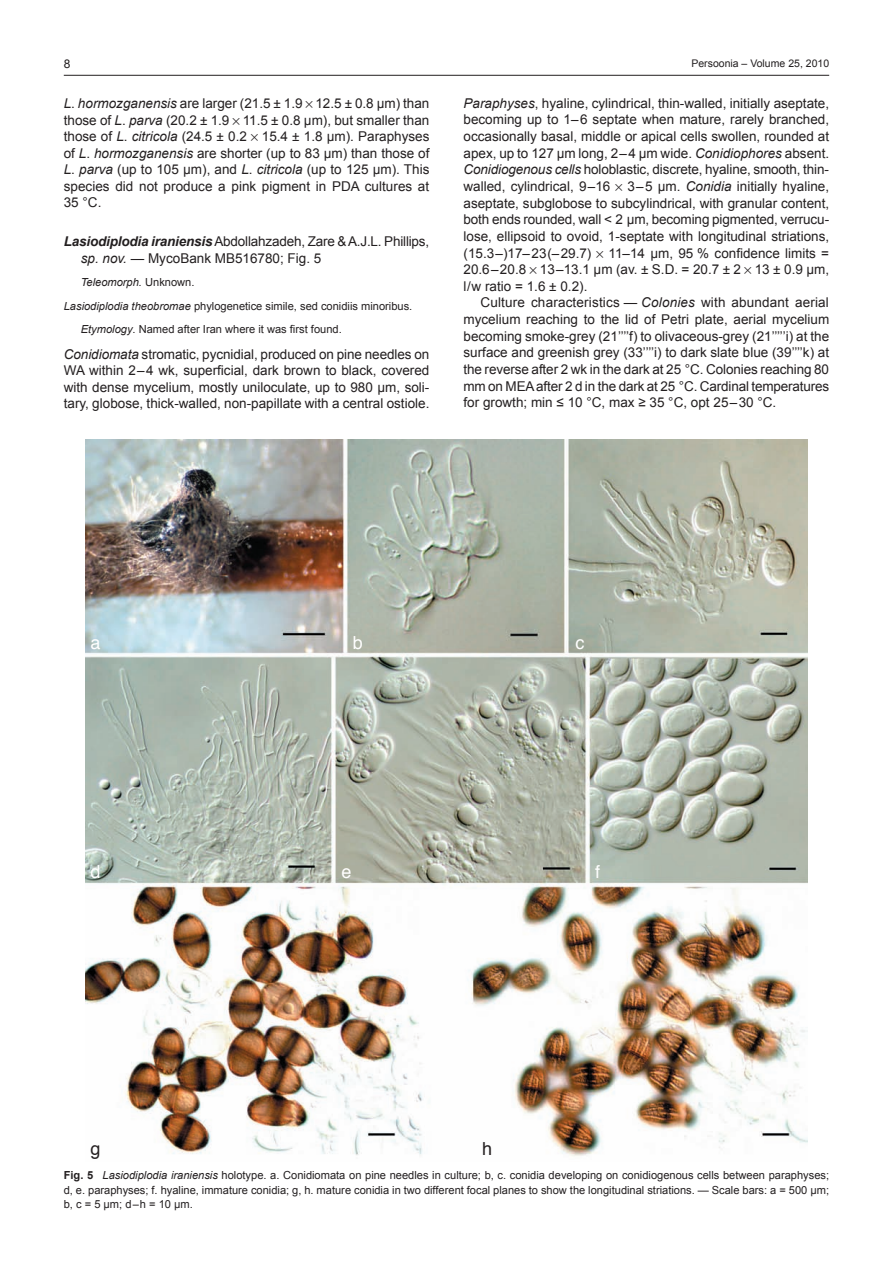
<style>
.page{position:relative;width:893px;height:1263px;background:#fff}
.page>*{position:absolute;margin:0;border:0;box-sizing:border-box;transform-origin:0 0}
.t1{font:18px "Helvetica";color:#fff}
.t2{font:18px "Helvetica";color:#231f20}
.t3{font:13.5px/16.6px "Arial";color:#231f20;text-align:justify}
.t4{font:11.1px/14.4px "Arial";color:#231f20;text-align:justify}
.t5{font:italic 11.1px "Arial";color:#231f20}
.t6{font:10.5px "Arial";color:#231f20}
.s1{font-style:italic}
.s2{font-weight:700;font-style:italic}
.s3{font-style:normal}
.s4{font-weight:700}
</style>
<div class="page">
<hr style="left:64px;top:75px;width:765px;height:1px;background:#231f20">
<img style="left:85px;top:439px;width:723px;height:717px">
<p class="t3" style="left:64px;top:95px;width:367px"><span class="s1">L</span>. <span class="s1">hormozganensis</span> are larger (21.5 ± 1.9 12.5 ± 0.8 μm) than those of <span class="s1">L</span>. <span class="s1">parva</span> (20.2 ± 1.9 11.5 ± 0.8 μm), but smaller than those of <span class="s1">L</span>. <span class="s1">citricola</span> (24.5 ± 0.2 15.4 ± 1.8 μm). Paraphyses of <span class="s1">L</span>. <span class="s1">hormozganensis</span> are shorter (up to 83 μm) than those of <span class="s1">L</span>. <span class="s1">parva</span> (up to 105 μm), and <span class="s1">L</span>. <span class="s1">citricola</span> (up to 125 μm). This species did not produce a pink pigment in PDA cultures at 35 °C.</p>
<p class="t3" style="left:81px;top:233px;width:350px;text-indent:-17px"><span class="s2">Lasiodiplodia iraniensis</span> Abdollahzadeh, Zare &amp; A.J.L. Phillips, <span class="s1">sp. nov.</span> — MycoBank MB516780; Fig. 5</p>
<p class="t5" style="left:81px;top:276px;width:115px">Teleomorph. <span class="s3">Unknown.</span></p>
<p class="t4" style="left:64px;top:298px;width:350px"><span class="s1">Lasiodiplodia theobromae</span> phylogenetice simile, sed conidiis minoribus.</p>
<p class="t4" style="left:81px;top:322px;width:262px"><span class="s1">Etymology</span>. Named after Iran where it was first found.</p>
<p class="t3" style="left:64px;top:345px;width:367px"><span class="s1">Conidiomata</span> stromatic, pycnidial, produced on pine needles on WA within 2–4 wk, superficial, dark brown to black, covered with dense mycelium, mostly uniloculate, up to 980 μm, soli&shy;tary, globose, thick-walled, non-papillate with a central ostiole.</p>
<p class="t6" style="left:691px;top:57px;width:139px">Persoonia – Volume 25, 2010</p>
<p class="t3" style="left:463px;top:95px;width:367px"><span class="s1">Paraphyses</span>, hyaline, cylindrical, thin-walled, initially aseptate, becoming up to 1–6 septate when mature, rarely branched, occasionally basal, middle or apical cells swollen, rounded at apex, up to 127 μm long, 2–4 μm wide. <span class="s1">Conidiophores</span> absent.<br><span class="s1">Conidiogenous cells</span> holoblastic, discrete, hyaline, smooth, thin&shy;walled, cylindrical, 9–16</p>
<p class="t3" style="left:463px;top:178px;width:367px;text-indent:164px">3–5 μm. <span class="s1">Conidia</span> initially hyaline, aseptate, subglobose to subcylindrical, with granular content, both ends rounded, wall &lt; 2 μm, becoming pigmented, verrucu&shy;lose, ellipsoid to ovoid, 1-septate with longitudinal striations, (15.3–)17–23(–29.7)</p>
<p class="t3" style="left:463px;top:244px;width:367px;text-indent:145px">11–14 μm, 95 % confidence limits = 20.6–20.8 13–13.1 μm (av. ± S.D. = 20.7 ± 2 13 ± 0.9 μm, l/w ratio = 1.6 ± 0.2).</p>
<p class="t3" style="left:463px;top:294px;width:367px;text-indent:17px">Culture characteristics — <span class="s1">Colonies</span> with abundant aerial mycelium reaching to the lid of Petri plate, aerial mycelium becoming smoke-grey (21’’’’f) to olivaceous-grey (21’’’’’i) at the surface and greenish grey (33’’’’i) to dark slate blue (39’’’’k) at the reverse after 2 wk in the dark at 25 °C. Colonies reaching 80 mm on MEA after 2 d in the dark at 25 °C. Cardinal temperatures for growth; min ≤ 10 °C, max ≥ 35 °C, opt 25–30 °C.</p>
<h1 class="t1" style="left:90px;top:627px;width:12px">a</h1>
<h1 class="t1" style="left:90px;top:856px;width:12px">d</h1>
<h1 class="t1" style="left:353px;top:627px;width:12px">b</h1>
<h1 class="t1" style="left:575px;top:627px;width:10px">c</h1>
<h1 class="t1" style="left:342px;top:856px;width:12px">e</h1>
<h1 class="t1" style="left:595px;top:856px;width:7px">f</h1>
<h1 class="t2" style="left:90px;top:1133px;width:12px">g</h1>
<h1 class="t2" style="left:482px;top:1133px;width:12px">h</h1>
<p class="t4" style="left:64px;top:1168px;width:767px"><span class="s4">Fig. 5</span> <span class="s1">Lasiodiplodia iraniensis</span> holotype. a. Conidiomata on pine needles in culture; b, c. conidia developing on conidiogenous cells between paraphyses; d, e. paraphyses; f. hyaline, immature conidia; g, h. mature conidia in two different focal planes to show the longitudinal striations. — Scale bars: a = 500 μm; b, c = 5 µm; d–h = 10 μm.</p>
</div>
